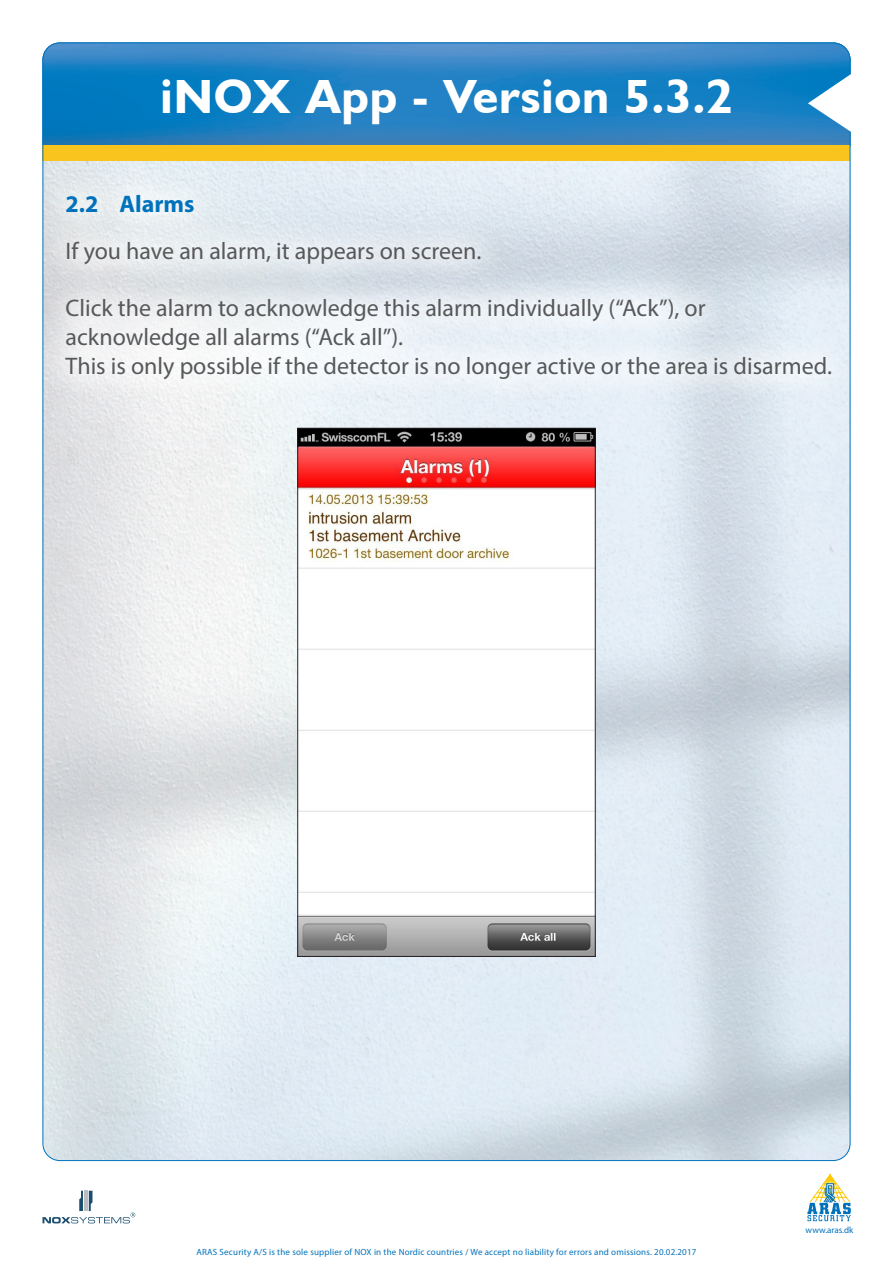
<style>
.page{position:relative;width:893px;height:1263px;background:#fff}
.page>*{position:absolute;margin:0;border:0;box-sizing:border-box;transform-origin:0 0}
.Titel_productgroep_i{font:700 48px "Humanist 521 BT";letter-spacing:.02em;color:#fff}
.Bodytekst{font:24px/28.8px "Myriad Pro";color:#57585a}
.Bodytekst-2{font:700 24px "Myriad Pro";color:#0072bc}
.Titel_productgroep_i-2{font:9px "Myriad Pro";letter-spacing:.02em;color:#0072bc}
.Bodytekst-3{font:9px "Myriad Pro";color:#0072bc}
</style>
<div class="page">
<svg style="left:807px;top:1174px;width:44px;height:47px"></svg>
<img style="left:43px;top:161px;width:807px;height:999px">
<img style="left:43px;top:43px;width:807px;height:102px">
<div style="left:43px;top:145px;width:807px;height:16px;background:#fac41e"></div>
<svg style="left:43px;top:1191px;width:92px;height:32px"></svg>
<svg style="left:808px;top:71px;width:43px;height:64px"></svg>
<svg style="left:42px;top:168px;width:809px;height:237px;fill:#e5ecf2"></svg>
<img style="left:299px;top:430px;width:295px;height:525px">
<div style="left:297px;top:428px;width:299px;height:529px;border:1px solid #231f20"></div>
<p class="Titel_productgroep_i" style="left:161px;top:67px;width:574px">iNOX App - Version 5.3.2</p>
<p class="Bodytekst-2" style="left:66px;top:188px;width:131px">2.2 Alarms</p>
<p class="Bodytekst" style="left:66px;top:236px;width:417px">If you have an alarm, it appears on screen.</p>
<p class="Bodytekst" style="left:66px;top:294px;width:641px">Click the alarm to acknowledge this alarm individually (“Ack”), or acknowledge all alarms (“Ack all”).</p>
<p class="Bodytekst" style="left:66px;top:351px;width:768px">This is only possible if the detector is no longer active or the area is disarmed.</p>
<p class="Titel_productgroep_i-2" style="left:196px;top:1246px;width:501px">ARAS Security A/S is the sole supplier of NOX in the Nordic countries / We accept no liability for errors and omissions. 20.02.2017</p>
<p class="Bodytekst-3" style="left:806px;top:1224px;width:49px">www.aras.dk</p>
</div>
